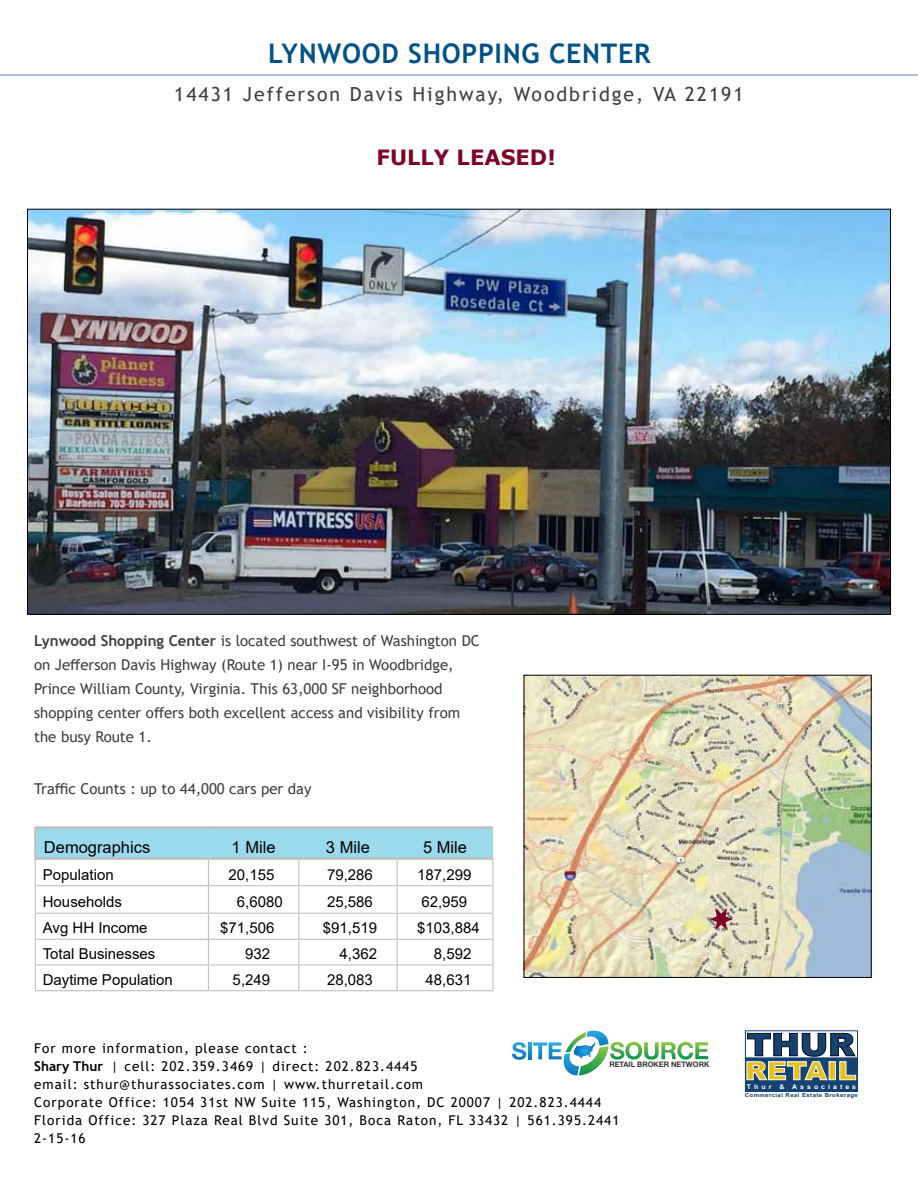
<style>
.page{position:relative;width:918px;height:1188px;background:#fff}
.page>*{position:absolute;margin:0;border:0;box-sizing:border-box;transform-origin:0 0}
.t1{font:900 31.35px "Arial";color:#144372;scale:1.09 1}
.t2{font:700 27px "Trebuchet MS";letter-spacing:.025em;color:#005288}
.t3{font:900 25.35px "Arial";color:#e9bf1e;scale:1.11 1}
.t4{font:700 21px "Verdana";color:#7e0427}
.t5{font:19.5px "Trebuchet MS";letter-spacing:.1em;color:#404040}
.t6{font:16.5px "Arial";color:#000}
.t7{font:15px/24px "Trebuchet MS";color:#404040}
.t8{font:15px "Arial";color:#000}
.t9{font:13.5px/18px "Trebuchet MS";letter-spacing:.075em;color:#000}
.t10{font:700 7.5px "Helvetica Neue LT Std";color:#333}
.t11{font:700 6.45px "Arial";letter-spacing:.43em;color:#fff;scale:1.09 1}
.t12{font:700 5.55px "Arial";letter-spacing:.07em;color:#144372;scale:1.09 1}
.s1{font-weight:700}
</style>
<div class="page">
<hr style="left:0;top:75px;width:918px;height:1px;background:#5e80c1">
<hr style="left:34px;top:826px;width:174px;height:3px;background:#c0c0c0">
<hr style="left:34px;top:829px;width:2px;height:29px;background:#c0c0c0">
<hr style="left:208px;top:826px;width:91px;height:3px;background:#c0c0c0">
<hr style="left:299px;top:826px;width:98px;height:3px;background:#c0c0c0">
<hr style="left:397px;top:826px;width:96px;height:3px;background:#c0c0c0">
<hr style="left:34px;top:858px;width:174px;height:2px;background:#c0c0c0">
<svg style="left:35px;top:827px;width:458px;height:164px"></svg>
<img style="left:526px;top:677px;width:343px;height:299px">
<svg style="left:709px;top:908px;width:24px;height:22px"></svg>
<div style="left:745px;top:1031px;width:113px;height:27px;border:1px solid #144372"></div>
<div style="left:745px;top:1058px;width:112px;height:34px;background:#144372"></div>
<div style="left:745px;top:1058px;width:113px;height:34px;border:1px solid #144372"></div>
<svg style="left:746px;top:1033px;width:110px;height:48px"></svg>
<svg style="left:512px;top:1042px;width:14px;height:18px"></svg>
<svg style="left:528px;top:1042px;width:4px;height:17px"></svg>
<svg style="left:533px;top:1031px;width:175px;height:44px"></svg>
<img style="left:29px;top:211px;width:860px;height:402px">
<h2 class="t2" style="left:268px;top:36px;width:384px">LYNWOOD SHOPPING CENTER</h2>
<h3 class="t5" style="left:174px;top:82px;width:571px">14431 Jefferson Davis Highway, Woodbridge, VA 22191</h3>
<h3 class="t4" style="left:377px;top:143px;width:181px">FULLY LEASED!</h3>
<p class="t7" style="left:34px;top:629px;width:447px"><span class="s1">Lynwood Shopping Center</span> is located southwest of Washington DC on Jefferson Davis Highway (Route 1) near I-95 in Woodbridge, Prince William County, Virginia. This 63,000 SF neighborhood shopping center offers both excellent access and visibility from the busy Route 1.</p>
<p class="t7" style="left:34px;top:777px;width:279px">Traffic Counts : up to 44,000 cars per day</p>
<p class="t6" style="left:44px;top:836px;width:108px">Demographics</p>
<p class="t6" style="left:232px;top:836px;width:46px">1 Mile</p>
<p class="t6" style="left:326px;top:836px;width:46px">3 Mile</p>
<p class="t6" style="left:423px;top:836px;width:46px">5 Mile</p>
<p class="t8" style="left:43px;top:864px;width:72px">Population</p>
<p class="t8" style="left:228px;top:864px;width:47px">20,155</p>
<p class="t8" style="left:327px;top:864px;width:47px">79,286</p>
<p class="t8" style="left:417px;top:864px;width:56px">187,299</p>
<p class="t8" style="left:43px;top:892px;width:81px">Households</p>
<p class="t8" style="left:237px;top:892px;width:47px">6,6080</p>
<p class="t8" style="left:327px;top:892px;width:47px">25,586</p>
<p class="t8" style="left:421px;top:892px;width:47px">62,959</p>
<p class="t8" style="left:43px;top:918px;width:106px">Avg HH Income</p>
<p class="t8" style="left:220px;top:918px;width:56px">$71,506</p>
<p class="t8" style="left:323px;top:918px;width:56px">$91,519</p>
<p class="t8" style="left:417px;top:918px;width:64px">$103,884</p>
<p class="t8" style="left:43px;top:943px;width:114px">Total Businesses</p>
<p class="t8" style="left:245px;top:943px;width:27px">932</p>
<p class="t8" style="left:340px;top:943px;width:39px">4,362</p>
<p class="t8" style="left:434px;top:943px;width:39px">8,592</p>
<p class="t8" style="left:43px;top:969px;width:132px">Daytime Population</p>
<p class="t8" style="left:233px;top:969px;width:39px">5,249</p>
<p class="t8" style="left:327px;top:969px;width:47px">28,083</p>
<p class="t8" style="left:426px;top:969px;width:47px">48,631</p>
<p class="t9" style="left:34px;top:1039px;width:587px">For more information, please contact :<br><span class="s1">Shary Thur</span> | cell: 202.359.3469 | direct: 202.823.4445<br>email: sthur@thurassociates.com | www.thurretail.com<br>Corporate Office: 1054 31st NW Suite 115, Washington, DC 20007 | 202.823.4444<br>Florida Office: 327 Plaza Real Blvd Suite 301, Boca Raton, FL 33432 | 561.395.2441<br>2-15-16</p>
<p class="t10" style="left:609px;top:1060px;width:101px">RETAIL BROKER NETWORK</p>
<h1 class="t1" style="left:747px;top:1022px;width:101px">THUR</h1>
<h3 class="t3" style="left:745px;top:1052px;width:102px">RETAIL</h3>
<p class="t11" style="left:747px;top:1082px;width:102px">Thur &amp; Associates</p>
<p class="t12" style="left:745px;top:1092px;width:105px">Commercial Real Estate Brokerage</p>
</div>
